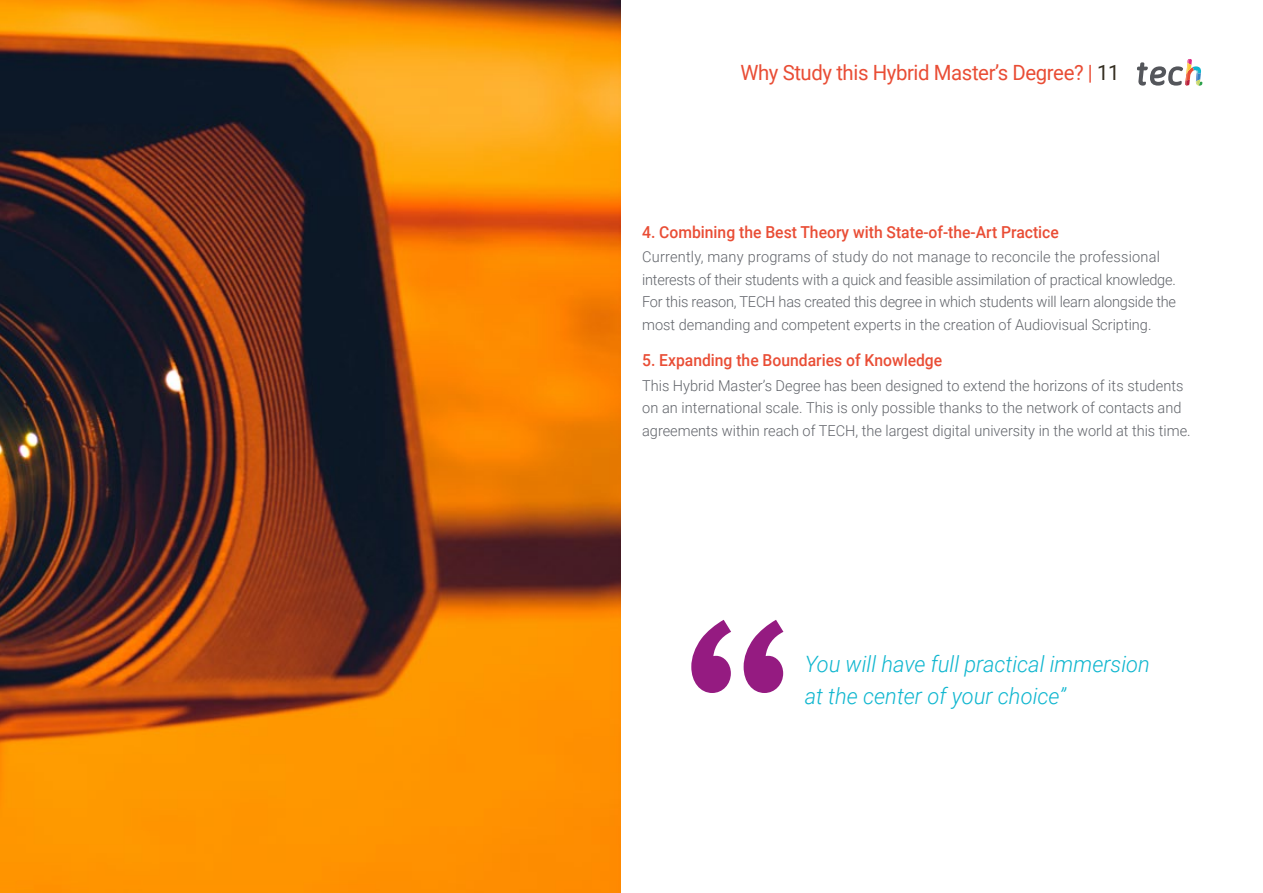
<style>
.page{position:relative;width:1263px;height:893px;background:#fff}
.page>*{position:absolute;margin:0;border:0;box-sizing:border-box;transform-origin:0 0}
.t1{font:italic 300 22.5px/31.5px "Roboto";color:#0fb6cf}
.t2{font:21px "Roboto";letter-spacing:-.02em;color:#e94d35}
.t3{font:500 16.5px "Roboto";color:#e94d35;scale:.95 1}
.t4{font:300 15px/22.5px "Roboto";color:#61646a}
.s1{color:#332d20}
</style>
<div class="page">
<svg style="left:1137px;top:59px;width:65px;height:27px"></svg>
<svg style="left:691px;top:620px;width:92px;height:73px"></svg>
<img style="left:0;top:0;width:621px;height:893px">
<h2 class="t2" style="left:740px;top:57px;width:381px">Why Study this Hybrid Master’s Degree? | <span class="s1">11</span></h2>
<p class="t3" style="left:642px;top:220px;width:440px">4. Combining the Best Theory with State-of-the-Art Practice</p>
<p class="t4" style="left:642px;top:245px;width:535px">Currently, many programs of study do not manage to reconcile the professional interests of their students with a quick and feasible assimilation of practical knowledge.<br>For this reason, TECH has created this degree in which students will learn alongside the most demanding and competent experts in the creation of Audiovisual Scripting.</p>
<p class="t3" style="left:642px;top:349px;width:317px">5. Expanding the Boundaries of Knowledge</p>
<p class="t4" style="left:642px;top:374px;width:550px">This Hybrid Master’s Degree has been designed to extend the horizons of its students on an international scale. This is only possible thanks to the network of contacts and agreements within reach of TECH, the largest digital university in the world at this time.</p>
<h1 class="t1" style="left:805px;top:648px;width:347px">You will have full practical immersion at the center of your choice”</h1>
</div>
